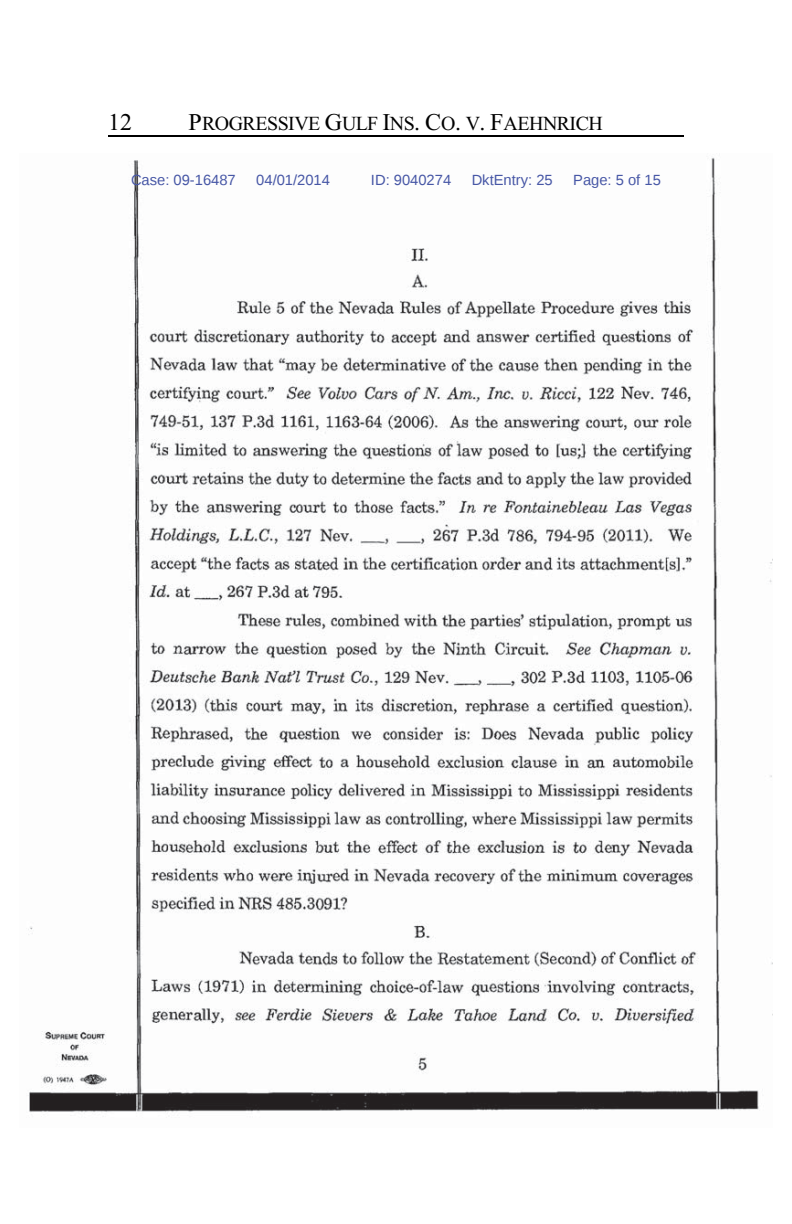
<style>
.page{position:relative;width:792px;height:1224px;background:#fff}
.page>*{position:absolute;margin:0;border:0;box-sizing:border-box;transform-origin:0 0}
.t1{font:24px "Times New Roman";color:#000}
.t2{font:20px "Times New Roman";letter-spacing:-.025em;color:#000}
.t3{font:14.8px "Liberation Sans";color:#4757a6}
.s1{font-size:24px}
</style>
<div class="page">
<img style="left:28px;top:157px;width:744px;height:955px">
<hr style="left:108px;top:135px;width:576px;height:2px;background:#000">
<h1 class="t1" style="left:108px;top:114px;width:25px">12</h1>
<h2 class="t2" style="left:189px;top:116px;width:416px"><span class="s1">P</span>ROGRESSIVE <span class="s1">G</span>ULF <span class="s1">I</span>NS<span class="s1">. C</span>O<span class="s1">.</span> V<span class="s1">. F</span>AEHNRICH</h2>
<p class="t3" style="left:131px;top:171px;width:106px">Case: 09-16487</p>
<p class="t3" style="left:256px;top:171px;width:75px">04/01/2014</p>
<p class="t3" style="left:371px;top:171px;width:82px">ID: 9040274</p>
<p class="t3" style="left:472px;top:171px;width:83px">DktEntry: 25</p>
<p class="t3" style="left:573px;top:171px;width:89px">Page: 5 of 15</p>
</div>
